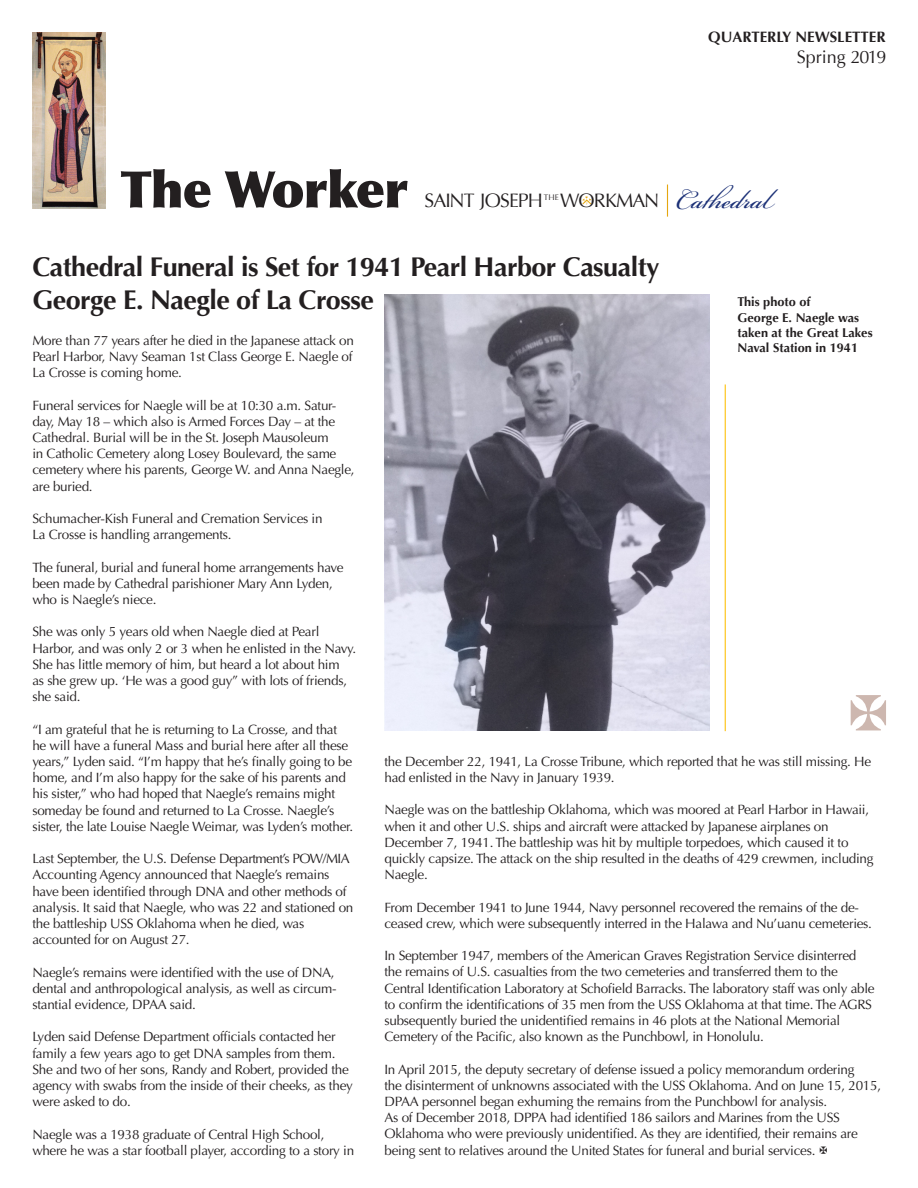
<style>
.page{position:relative;width:918px;height:1188px;background:#fff}
.page>*{position:absolute;margin:0;border:0;box-sizing:border-box;transform-origin:0 0}
.t1{font:900 51px "Optima";letter-spacing:-.02em;color:#231f20}
.t2{font:700 27px/32.4px "Optima";letter-spacing:-.02em;color:#231f20}
.t3{font:19.5px "Optima";letter-spacing:-.04em;color:#231f20}
.t4{font:18px "Optima";color:#231f20}
.t5{font:700 15px "Optima";color:#231f20}
.t6{font:13.5px/16.2px "Optima";letter-spacing:-.02em;color:#231f20}
.t7{font:700 12.75px/15.3px "Optima";color:#231f20}
.t8{font:8.1px "Optima";color:#231f20}
.s1{font-family:"Bickham Script Pro";font-size:40.5px;color:#1c3177}
</style>
<div class="page">
<hr style="left:667px;top:185px;width:1px;height:32px;background:#e5a710">
<svg style="left:582px;top:196px;width:9px;height:9px"></svg>
<img style="left:32px;top:32px;width:74px;height:176px">
<hr style="left:725px;top:384px;width:1px;height:347px;background:#fec210">
<img style="left:384px;top:295px;width:326px;height:435px">
<p class="t5" style="left:708px;top:29px;width:179px">QUARTERLY NEWSLETTER</p>
<h3 class="t4" style="left:797px;top:47px;width:91px">Spring 2019</h3>
<h1 class="t1" style="left:121px;top:159px;width:289px">The Worker</h1>
<h3 class="t3" style="left:425px;top:189px;width:346px">SAINT JOSEPH WORKMAN <span class="s1">Cathedral</span></h3>
<p class="t8" style="left:544px;top:193px;width:16px">THE</p>
<h2 class="t2" style="left:32px;top:251px;width:629px">Cathedral Funeral is Set for 1941 Pearl Harbor Casualty<br>George E. Naegle of La Crosse</h2>
<p class="t7" style="left:738px;top:294px;width:136px">This photo of<br>George E. Naegle was taken at the Great Lakes<br>Naval Station in 1941</p>
<p class="t6" style="left:32px;top:332px;width:323px;text-align:justify">More than 77 years after he died in the Japanese attack on Pearl Harbor, Navy Seaman 1st Class George E. Naegle of La Crosse is coming home.</p>
<p class="t6" style="left:32px;top:397px;width:324px">Funeral services for Naegle will be at 10:30 a.m. Satur&shy;day, May 18 – which also is Armed Forces Day – at the Cathedral. Burial will be in the St. Joseph Mausoleum<br>in Catholic Cemetery along Losey Boulevard, the same cemetery where his parents, George W. and Anna Naegle, are buried.</p>
<p class="t6" style="left:32px;top:511px;width:292px">Schumacher-Kish Funeral and Cremation Services in<br>La Crosse is handling arrangements.</p>
<p class="t6" style="left:32px;top:559px;width:313px">The funeral, burial and funeral home arrangements have been made by Cathedral parishioner Mary Ann Lyden, who is Naegle’s niece.</p>
<p class="t6" style="left:32px;top:624px;width:325px">She was only 5 years old when Naegle died at Pearl Harbor, and was only 2 or 3 when he enlisted in the Navy.<br>She has little memory of him, but heard a lot about him<br>as she grew up. ‘He was a good guy” with lots of friends, she said.</p>
<p class="t6" style="left:32px;top:721px;width:322px">“I am grateful that he is returning to La Crosse, and that he will have a funeral Mass and burial here after all these years,” Lyden said. “I’m happy that he’s finally going to be home, and I’m also happy for the sake of his parents and his sister,” who had hoped that Naegle’s remains might someday be found and returned to La Crosse. Naegle’s sister, the late Louise Naegle Weimar, was Lyden’s mother.</p>
<p class="t6" style="left:32px;top:851px;width:323px">Last September, the U.S. Defense Department’s POW/MIA Accounting Agency announced that Naegle’s remains have been identified through DNA and other methods of analysis. It said that Naegle, who was 22 and stationed on the battleship USS Oklahoma when he died, was accounted for on August 27.</p>
<p class="t6" style="left:32px;top:964px;width:306px">Naegle’s remains were identified with the use of DNA, dental and anthropological analysis, as well as circum&shy;stantial evidence, DPAA said.</p>
<p class="t6" style="left:32px;top:1029px;width:322px">Lyden said Defense Department officials contacted her family a few years ago to get DNA samples from them.<br>She and two of her sons, Randy and Robert, provided the agency with swabs from the inside of their cheeks, as they were asked to do.</p>
<p class="t6" style="left:32px;top:1126px;width:323px">Naegle was a 1938 graduate of Central High School, where he was a star football player, according to a story in</p>
<p class="t6" style="left:384px;top:753px;width:488px">the December 22, 1941, La Crosse Tribune, which reported that he was still missing. He had enlisted in the Navy in January 1939.</p>
<p class="t6" style="left:384px;top:802px;width:491px">Naegle was on the battleship Oklahoma, which was moored at Pearl Harbor in Hawaii, when it and other U.S. ships and aircraft were attacked by Japanese airplanes on December 7, 1941. The battleship was hit by multiple torpedoes, which caused it to quickly capsize. The attack on the ship resulted in the deaths of 429 crewmen, including Naegle.</p>
<p class="t6" style="left:384px;top:899px;width:489px">From December 1941 to June 1944, Navy personnel recovered the remains of the de&shy;ceased crew, which were subsequently interred in the Halawa and Nu’uanu cemeteries.</p>
<p class="t6" style="left:384px;top:948px;width:492px">In September 1947, members of the American Graves Registration Service disinterred the remains of U.S. casualties from the two cemeteries and transferred them to the Central Identification Laboratory at Schofield Barracks. The laboratory staff was only able to confirm the identifications of 35 men from the USS Oklahoma at that time. The AGRS subsequently buried the unidentified remains in 46 plots at the National Memorial Cemetery of the Pacific, also known as the Punchbowl, in Honolulu.</p>
<p class="t6" style="left:384px;top:1061px;width:498px">In April 2015, the deputy secretary of defense issued a policy memorandum ordering<br>the disinterment of unknowns associated with the USS Oklahoma. And on June 15, 2015, DPAA personnel began exhuming the remains from the Punchbowl for analysis.<br>As of December 2018, DPPA had identified 186 sailors and Marines from the USS Oklahoma who were previously unidentified. As they are identified, their remains are being sent to relatives around the United States for funeral and burial services.</p>
</div>
